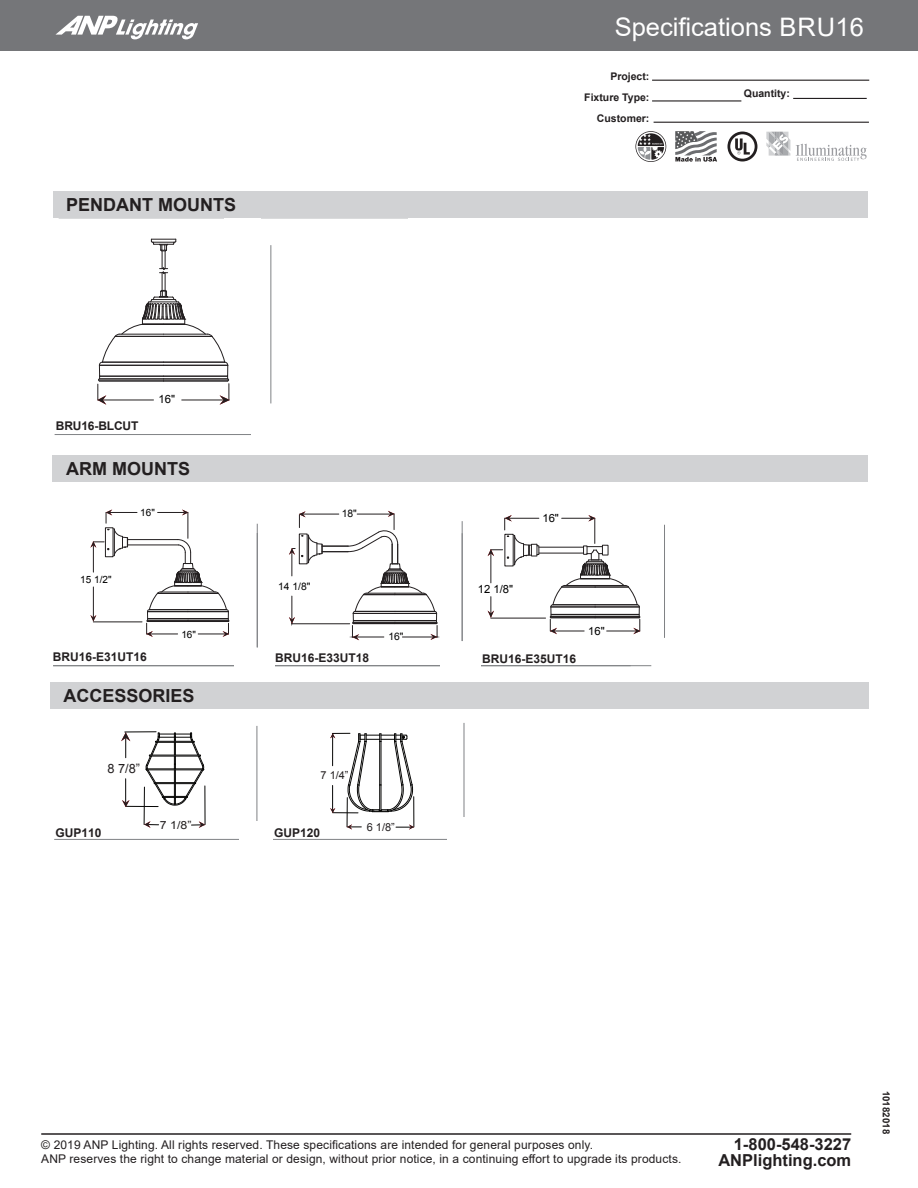
<style>
.page{position:relative;width:918px;height:1188px;background:#fff}
.page>*{position:absolute;margin:0;border:0;box-sizing:border-box;transform-origin:0 0}
.t1{font:25.5px "Arial";color:#fff}
.Select_Option_Header{font:700 18px "Arial";color:#231f20}
.t2{font:700 16.5px/16.5px "Arial";color:#231f20;text-align:right}
.t3{font:12.75px "Arial";color:#231f20}
.t4{font:12px/13.5px "Arial";letter-spacing:.01em;color:#231f20}
.Main_Copy_with_1st_W{font:700 12px "Arial";color:#231f20}
.t5{font:11.4px "Arial";color:#000}
.t6{font:11.25px "Arial";color:#000}
.t7{font:11.25px "Arial";color:#231f20;scale:1.1 1}
.t8{font:10.95px "Arial";color:#231f20}
.t9{font:700 10.5px/21px "Arial";color:#231f20;text-align:right}
.t10{font:10.35px "Arial";color:#000}
.t11{font:10.05px "Arial";color:#000}
.t12{font:700 9.75px "Arial";color:#231f20}
</style>
<div class="page">
<div style="left:0;top:0;width:918px;height:51px;background:#757679"></div>
<hr style="left:652px;top:80px;width:217px;height:1px;background:#231f20">
<hr style="left:652px;top:100px;width:89px;height:2px;background:#231f20">
<hr style="left:654px;top:122px;width:215px;height:1px;background:#231f20">
<svg style="left:56px;top:16px;width:142px;height:23px"></svg>
<hr style="left:793px;top:98px;width:74px;height:1px;background:#231f20">
<hr style="left:41px;top:1133px;width:810px;height:2px;background:#231f20">
<svg style="left:727px;top:132px;width:30px;height:29px"></svg>
<svg style="left:635px;top:131px;width:31px;height:31px"></svg>
<svg style="left:636px;top:132px;width:30px;height:29px"></svg>
<svg style="left:638px;top:133px;width:26px;height:27px"></svg>
<svg style="left:675px;top:131px;width:42px;height:31px"></svg>
<svg style="left:796px;top:144px;width:71px;height:17px"></svg>
<svg style="left:766px;top:132px;width:24px;height:24px"></svg>
<hr style="left:59px;top:218px;width:358px;height:1px;background:#808285">
<hr style="left:55px;top:434px;width:199px;height:1px;background:#808285">
<hr style="left:271px;top:245px;width:1px;height:158px;background:#808285">
<div style="left:225px;top:205px;width:36px;height:37px;background:#fff"></div>
<div style="left:251px;top:406px;width:37px;height:37px;background:#fff"></div>
<hr style="left:53px;top:665px;width:598px;height:1px;background:#808285">
<div style="left:408px;top:205px;width:37px;height:37px;background:#fff"></div>
<hr style="left:462px;top:521px;width:1px;height:120px;background:#808285">
<hr style="left:257px;top:524px;width:1px;height:123px;background:#808285">
<hr style="left:664px;top:525px;width:1px;height:113px;background:#808285">
<div style="left:440px;top:642px;width:41px;height:41px;background:#fff"></div>
<div style="left:235px;top:648px;width:40px;height:41px;background:#fff"></div>
<div style="left:53px;top:191px;width:814px;height:27px;background:#d1d2d4"></div>
<div style="left:53px;top:455px;width:815px;height:27px;background:#d1d2d4"></div>
<hr style="left:54px;top:839px;width:398px;height:1px;background:#808285">
<hr style="left:464px;top:723px;width:1px;height:95px;background:#808285">
<hr style="left:257px;top:726px;width:1px;height:97px;background:#808285">
<div style="left:239px;top:821px;width:33px;height:33px;background:#fff"></div>
<div style="left:448px;top:818px;width:35px;height:35px;background:#fff"></div>
<div style="left:50px;top:682px;width:818px;height:27px;background:#d1d2d4"></div>
<svg style="left:145px;top:733px;width:60px;height:73px"></svg>
<hr style="left:125px;top:731px;width:31px;height:1px;background:#050504">
<hr style="left:126px;top:806px;width:32px;height:1px;background:#050504">
<hr style="left:144px;top:787px;width:1px;height:38px;background:#050504">
<hr style="left:205px;top:786px;width:1px;height:39px;background:#050504">
<svg style="left:191px;top:821px;width:14px;height:7px"></svg>
<svg style="left:144px;top:821px;width:15px;height:7px"></svg>
<svg style="left:122px;top:779px;width:8px;height:28px"></svg>
<svg style="left:121px;top:732px;width:9px;height:26px"></svg>
<svg style="left:330px;top:733px;width:84px;height:97px"></svg>
<svg style="left:97px;top:239px;width:133px;height:166px"></svg>
<div style="left:105px;top:528px;width:8px;height:29px;border:1px solid #231f20"></div>
<div style="left:113px;top:529px;width:2px;height:27px;border:1px solid #231f20"></div>
<hr style="left:128px;top:545px;width:50px;height:1px;background:#231f20">
<hr style="left:128px;top:539px;width:50px;height:1px;background:#231f20">
<hr style="left:93px;top:622px;width:49px;height:1px;background:#231f20">
<hr style="left:93px;top:587px;width:1px;height:34px;background:#231f20">
<hr style="left:93px;top:542px;width:1px;height:30px;background:#231f20">
<svg style="left:90px;top:529px;width:38px;height:26px"></svg>
<svg style="left:90px;top:615px;width:6px;height:6px"></svg>
<hr style="left:106px;top:512px;width:31px;height:1px;background:#231f20">
<svg style="left:146px;top:509px;width:84px;height:128px"></svg>
<svg style="left:106px;top:509px;width:6px;height:14px"></svg>
<svg style="left:289px;top:511px;width:149px;height:129px"></svg>
<hr style="left:539px;top:553px;width:45px;height:1px;background:#231f20">
<hr style="left:539px;top:547px;width:45px;height:1px;background:#231f20">
<div style="left:505px;top:534px;width:9px;height:32px;border:1px solid #231f20"></div>
<div style="left:513px;top:535px;width:2px;height:30px;border:1px solid #231f20"></div>
<svg style="left:550px;top:515px;width:91px;height:119px"></svg>
<hr style="left:491px;top:618px;width:55px;height:1px;background:#231f20">
<hr style="left:491px;top:550px;width:1px;height:33px;background:#231f20">
<svg style="left:488px;top:515px;width:52px;height:49px"></svg>
<svg style="left:488px;top:597px;width:6px;height:21px"></svg>
<p class="Select_Option_Header" style="left:66px;top:192px;width:171px">PENDANT MOUNTS</p>
<h1 class="t1" style="left:615px;top:10px;width:251px">Specifications BRU16</h1>
<p class="t9" style="left:584px;top:66px;width:67px">Project:<br>Fixture Type:<br>Customer:</p>
<p class="t9" style="left:744px;top:83px;width:48px">Quantity:</p>
<p class="t5" style="left:158px;top:392px;width:18px">16"</p>
<p class="Main_Copy_with_1st_W" style="left:56px;top:417px;width:84px">BRU16-BLCUT</p>
<p class="Select_Option_Header" style="left:66px;top:456px;width:125px">ARM MOUNTS</p>
<p class="t11" style="left:140px;top:506px;width:16px">16"</p>
<p class="t10" style="left:342px;top:506px;width:17px">18"</p>
<p class="t6" style="left:542px;top:511px;width:18px">16"</p>
<p class="t11" style="left:80px;top:573px;width:33px">15 1/2"</p>
<p class="t11" style="left:181px;top:628px;width:16px">16"</p>
<p class="t10" style="left:278px;top:580px;width:34px">14 1/8"</p>
<p class="t6" style="left:478px;top:582px;width:37px">12 1/8"</p>
<p class="t10" style="left:388px;top:629px;width:17px">16"</p>
<p class="Main_Copy_with_1st_W" style="left:53px;top:648px;width:96px">BRU16-E31UT16</p>
<p class="Main_Copy_with_1st_W" style="left:275px;top:649px;width:96px">BRU16-E33UT18</p>
<p class="Main_Copy_with_1st_W" style="left:482px;top:651px;width:96px">BRU16-E35UT16</p>
<p class="Select_Option_Header" style="left:64px;top:683px;width:133px">ACCESSORIES</p>
<p class="t6" style="left:588px;top:624px;width:18px">16"</p>
<p class="t3" style="left:107px;top:760px;width:34px">8 7/8”</p>
<p class="t8" style="left:321px;top:768px;width:30px">7 1/4”</p>
<p class="t7" style="left:160px;top:817px;width:30px">7 1/8”</p>
<p class="Main_Copy_with_1st_W" style="left:56px;top:825px;width:48px">GUP110</p>
<p class="Main_Copy_with_1st_W" style="left:274px;top:825px;width:48px">GUP120</p>
<p class="t8" style="left:367px;top:820px;width:30px">6 1/8”</p>
<p class="t4" style="left:41px;top:1138px;width:642px">© 2019 ANP Lighting. All rights reserved. These specifications are intended for general purposes only.<br>ANP reserves the right to change material or design, without prior notice, in a continuing effort to upgrade its products.</p>
<h3 class="t2" style="left:718px;top:1136px;width:134px">1-800-548-3227<br>ANPlighting.com</h3>
<p class="t12" style="left:893px;top:1091px;width:45px;rotate:90deg">10182018</p>
</div>
